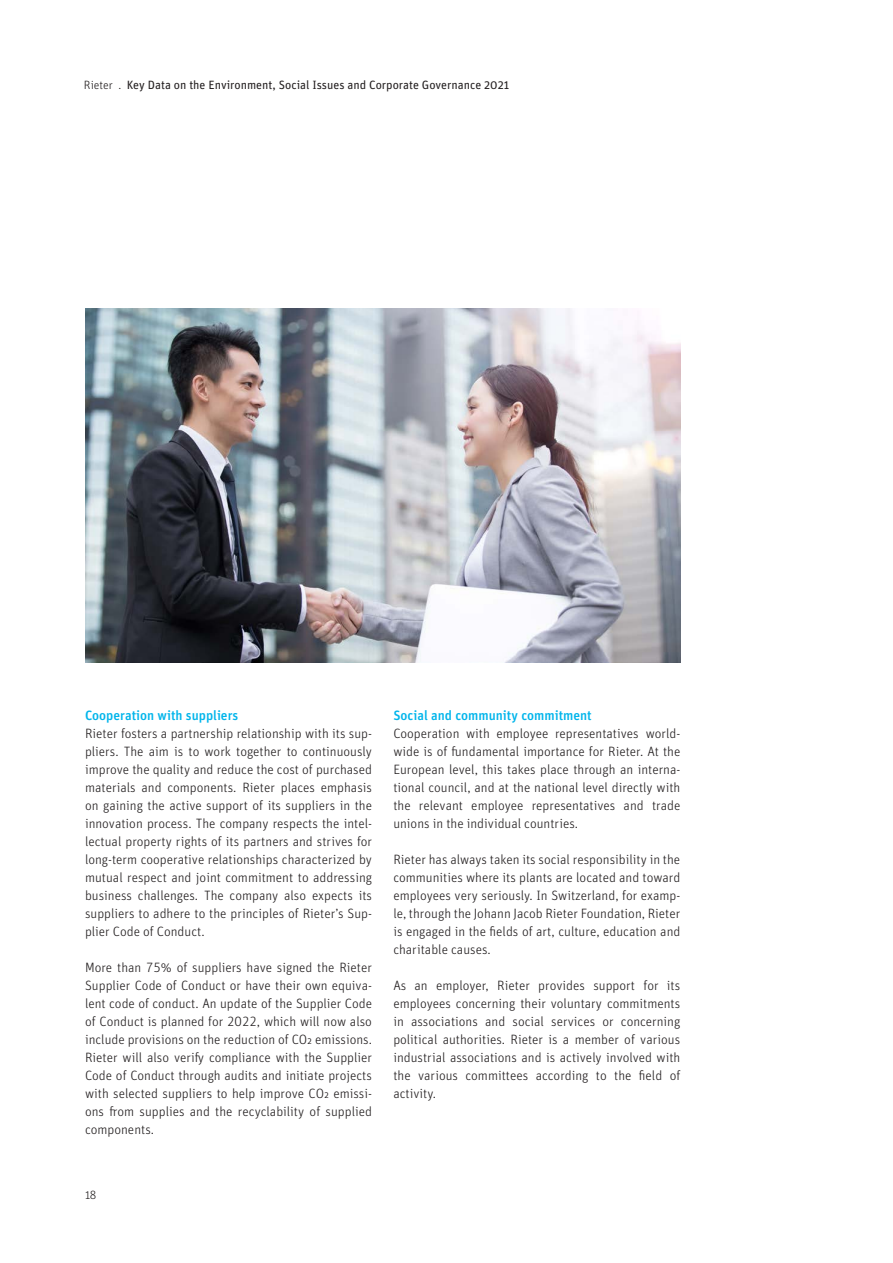
<style>
.page{position:relative;width:893px;height:1263px;background:#fff}
.page>*{position:absolute;margin:0;border:0;box-sizing:border-box;transform-origin:0 0}
._03_Body_text{font:300 13.5px/18px "Unit Pro";color:#231f20;text-align:justify}
._02_Headline_level_3{font:500 13.5px "Unit Pro";color:#02b5eb}
.t1{font:12px "Unit Pro";color:#231f20}
.t2{font:300 12px "Unit Pro";color:#231f20}
.s1{font-weight:300}
</style>
<div class="page">
<img style="left:85px;top:308px;width:595px;height:355px">
<p class="t1" style="left:84px;top:76px;width:427px"><span class="s1">Rieter .</span> Key Data on the Environment, Social Issues and Corporate Governance 2021</p>
<p class="_02_Headline_level_3" style="left:85px;top:706px;width:155px">Cooperation with suppliers</p>
<p class="_03_Body_text" style="left:85px;top:724px;width:289px">Rieter fosters a partnership relationship with its sup&shy;pliers. The aim is to work together to continuously improve the quality and reduce the cost of purchased materials and components. Rieter places emphasis on gaining the active support of its suppliers in the innovation process. The company respects the intel&shy;lectual property rights of its partners and strives for long-term cooperative relationships characterized by mutual respect and joint commitment to addressing business challenges. The company also expects its suppliers to adhere to the principles of Rieterʼs Sup&shy;plier Code of Conduct.</p>
<p class="_03_Body_text" style="left:85px;top:958px;width:289px">More than 75% of suppliers have signed the Rieter Supplier Code of Conduct or have their own equiva&shy;lent code of conduct. An update of the Supplier Code of Conduct is planned for 2022, which will now also include provisions on the reduction of CO2 emissions.<br>Rieter will also verify compliance with the Supplier Code of Conduct through audits and initiate projects with selected suppliers to help improve CO2 emissi&shy;ons from supplies and the recyclability of supplied components.</p>
<p class="t2" style="left:85px;top:1187px;width:13px">18</p>
<p class="_02_Headline_level_3" style="left:393px;top:706px;width:200px">Social and community commitment</p>
<p class="_03_Body_text" style="left:393px;top:724px;width:289px">Cooperation with employee representatives world&shy;wide is of fundamental importance for Rieter. At the European level, this takes place through an interna&shy;tional council, and at the national level directly with the relevant employee representatives and trade unions in the individual countries.</p>
<p class="_03_Body_text" style="left:393px;top:850px;width:289px">Rieter has always taken its social responsibility in the communities where its plants are located and toward employees very seriously. In Switzerland, for examp&shy;le, through the Johann Jacob Rieter Foundation, Rieter is engaged in the fields of art, culture, education and charitable causes.</p>
<p class="_03_Body_text" style="left:393px;top:976px;width:289px">As an employer, Rieter provides support for its employees concerning their voluntary commitments in associations and social services or concerning political authorities. Rieter is a member of various industrial associations and is actively involved with the various committees according to the field of activity.</p>
</div>
